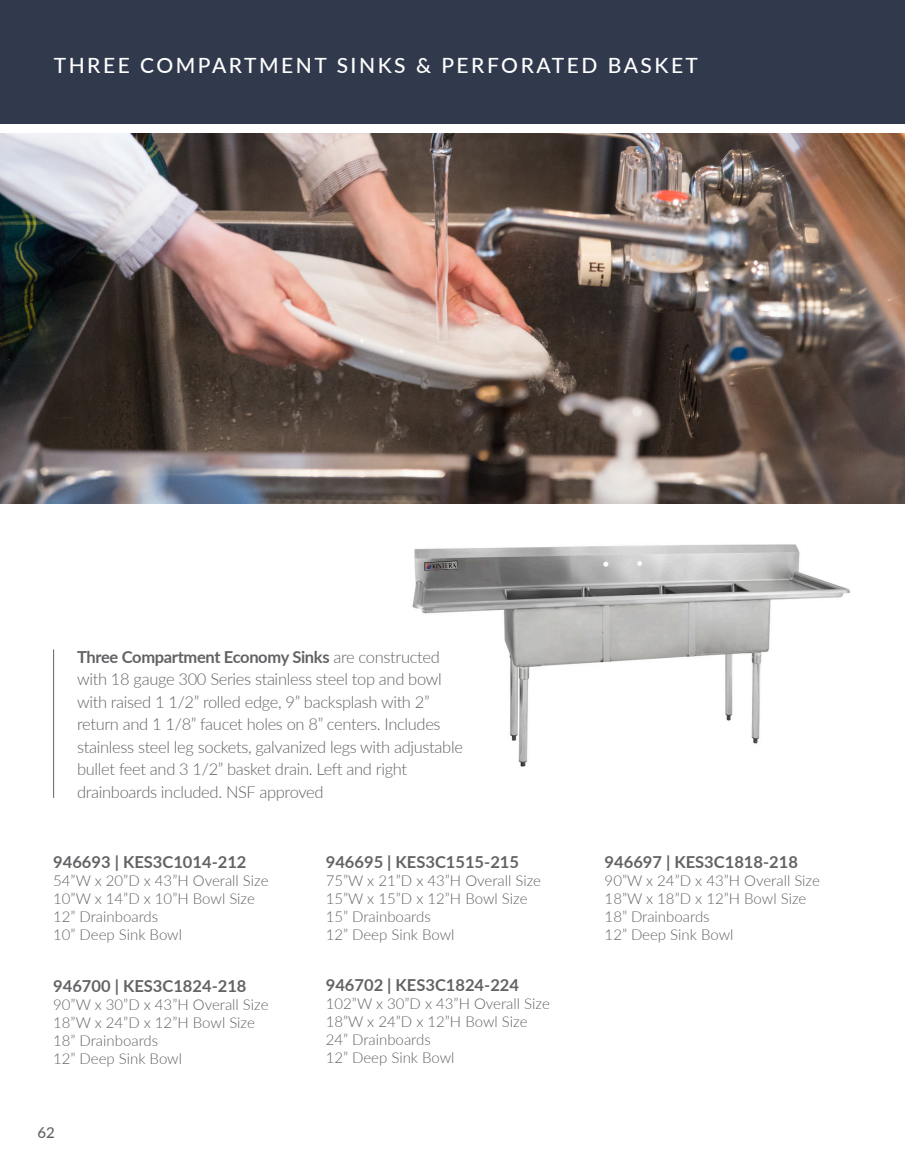
<style>
.page{position:relative;width:905px;height:1175px;background:#fff}
.page>*{position:absolute;margin:0;border:0;box-sizing:border-box;transform-origin:0 0}
.t1{font:500 21px "Lato";letter-spacing:.12em;color:#fff}
.t2{font:300 16.5px/22.5px "Lato";letter-spacing:-.02em;color:#636366}
.Paragraph_Style_1{font:700 16.5px "Lato";color:#636366}
.Paragraph_Style_1-2{font:300 15px "Lato";color:#636366}
.t3{font:500 15px "Lato";color:#636366}
.s1{font-weight:700}
</style>
<div class="page">
<div style="left:0;top:0;width:904px;height:123px;background:#313a4d"></div>
<img style="left:412px;top:544px;width:438px;height:223px">
<hr style="left:53px;top:649px;width:1px;height:149px;background:#636366">
<img style="left:0;top:134px;width:904px;height:370px">
<p class="t1" style="left:54px;top:51px;width:646px">THREE COMPARTMENT SINKS &amp; PERFORATED BASKET</p>
<p class="t2" style="left:77px;top:645px;width:387px"><span class="s1">Three Compartment Economy Sinks</span> are constructed with 18 gauge 300 Series stainless steel top and bowl with raised 1 1/2” rolled edge, 9” backsplash with 2” return and 1 1/8” faucet holes on 8” centers. Includes stainless steel leg sockets, galvanized legs with adjustable bullet feet and 3 1/2” basket drain. Left and right drainboards included. NSF approved</p>
<p class="Paragraph_Style_1" style="left:53px;top:849px;width:195px">946693 | KES3C1014-212</p>
<p class="Paragraph_Style_1-2" style="left:53px;top:870px;width:217px">54”W x 20”D x 43”H Overall Size</p>
<p class="Paragraph_Style_1-2" style="left:53px;top:888px;width:203px">10”W x 14”D x 10”H Bowl Size</p>
<p class="Paragraph_Style_1-2" style="left:53px;top:906px;width:106px">12” Drainboards</p>
<p class="Paragraph_Style_1-2" style="left:53px;top:924px;width:130px">10” Deep Sink Bowl</p>
<p class="Paragraph_Style_1" style="left:53px;top:974px;width:195px">946700 | KES3C1824-218</p>
<p class="Paragraph_Style_1-2" style="left:53px;top:994px;width:217px">90”W x 30”D x 43”H Overall Size</p>
<p class="Paragraph_Style_1-2" style="left:53px;top:1012px;width:203px">18”W x 24”D x 12”H Bowl Size</p>
<p class="Paragraph_Style_1-2" style="left:53px;top:1030px;width:106px">18” Drainboards</p>
<p class="Paragraph_Style_1-2" style="left:53px;top:1048px;width:130px">12” Deep Sink Bowl</p>
<p class="t3" style="left:38px;top:1122px;width:19px">62</p>
<p class="Paragraph_Style_1" style="left:326px;top:849px;width:195px">946695 | KES3C1515-215</p>
<p class="Paragraph_Style_1-2" style="left:326px;top:870px;width:217px">75”W x 21”D x 43”H Overall Size</p>
<p class="Paragraph_Style_1-2" style="left:326px;top:888px;width:203px">15”W x 15”D x 12”H Bowl Size</p>
<p class="Paragraph_Style_1-2" style="left:326px;top:906px;width:106px">15” Drainboards</p>
<p class="Paragraph_Style_1-2" style="left:326px;top:924px;width:130px">12” Deep Sink Bowl</p>
<p class="Paragraph_Style_1" style="left:326px;top:973px;width:195px">946702 | KES3C1824-224</p>
<p class="Paragraph_Style_1-2" style="left:326px;top:993px;width:225px">102”W x 30”D x 43”H Overall Size</p>
<p class="Paragraph_Style_1-2" style="left:326px;top:1011px;width:203px">18”W x 24”D x 12”H Bowl Size</p>
<p class="Paragraph_Style_1-2" style="left:326px;top:1029px;width:106px">24” Drainboards</p>
<p class="Paragraph_Style_1-2" style="left:326px;top:1047px;width:130px">12” Deep Sink Bowl</p>
<p class="Paragraph_Style_1" style="left:604px;top:849px;width:195px">946697 | KES3C1818-218</p>
<p class="Paragraph_Style_1-2" style="left:604px;top:870px;width:217px">90”W x 24”D x 43”H Overall Size</p>
<p class="Paragraph_Style_1-2" style="left:604px;top:888px;width:203px">18”W x 18”D x 12”H Bowl Size</p>
<p class="Paragraph_Style_1-2" style="left:604px;top:906px;width:106px">18” Drainboards</p>
<p class="Paragraph_Style_1-2" style="left:604px;top:924px;width:130px">12” Deep Sink Bowl</p>
</div>
